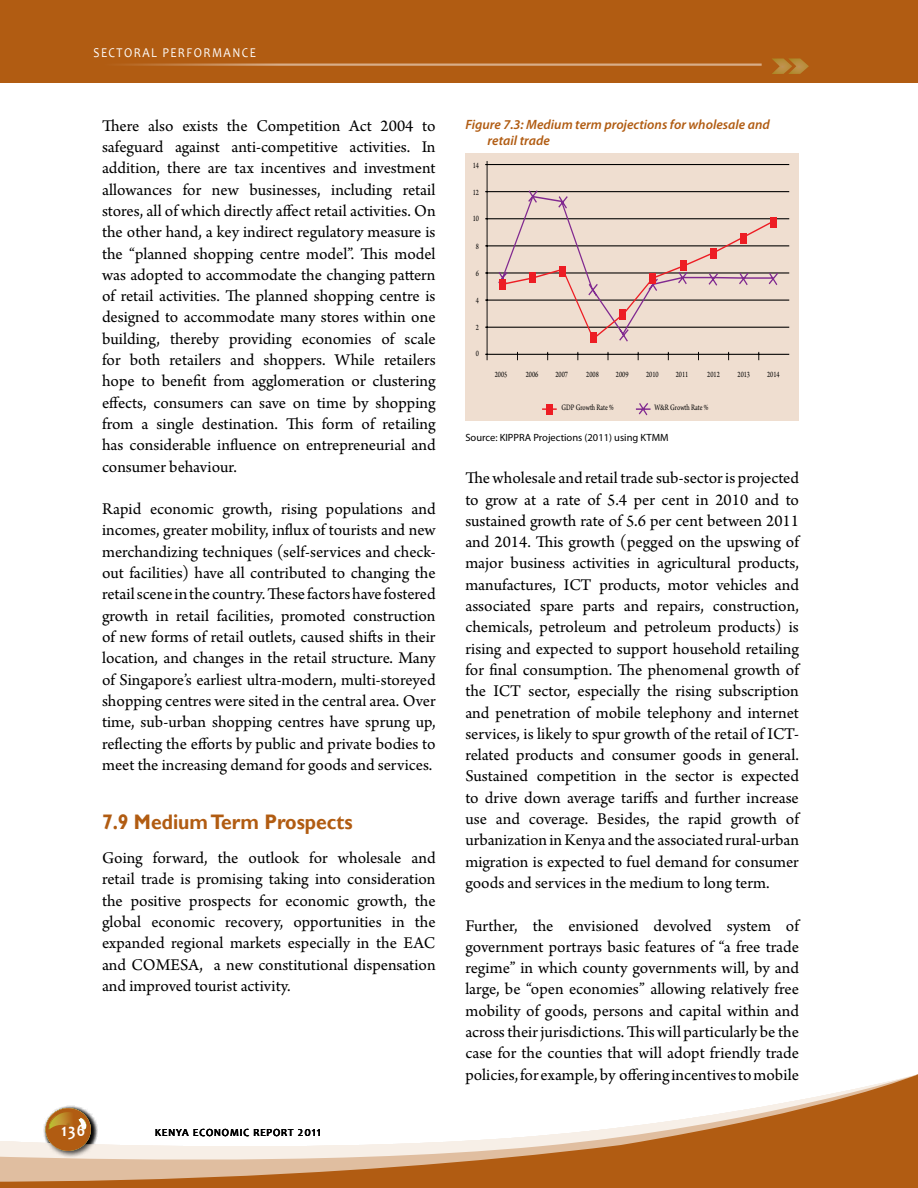
<style>
.page{position:relative;width:918px;height:1188px;background:#fff}
.page>*{position:absolute;margin:0;border:0;box-sizing:border-box;transform-origin:0 0}
.t1{font:700 21px "Gill Sans";color:#b15c12;scale:.92 1}
.t2{font:700 18px "Candara";color:#fff;scale:.88 1}
.t3{font:17.25px/21.3px "Arno Pro";color:#000;text-align:justify}
.t4{font:italic 600 13.5px/16.2px "Myriad Pro";color:#b15c12}
.t5{font:13.5px "Candara";letter-spacing:.08em;color:#000;scale:.88 1}
.t6{font:13.5px "Candara";letter-spacing:.12em;color:#fff;scale:.88 1}
.t7{font:10.5px "Myriad Pro";color:#000}
.t8{font:8.7px "Arno Pro";color:#000;scale:.76 1}
</style>
<div class="page">
<div style="left:0;top:0;width:918px;height:82px;background:#b15c12"></div>
<svg style="left:0;top:1074px;width:918px;height:114px"></svg>
<div style="left:44px;top:1105px;width:55px;height:53px;background:#000;opacity:.75"></div>
<svg style="left:45px;top:1108px;width:47px;height:43px;background:#b37b3f"></svg>
<hr style="left:93px;top:64px;width:669px;height:2px;background:#d8ad88">
<svg style="left:772px;top:58px;width:37px;height:16px"></svg>
<div style="left:465px;top:153px;width:334px;height:268px;background:#efded0"></div>
<hr style="left:485px;top:327px;width:304px;height:1px;background:#000">
<hr style="left:485px;top:300px;width:304px;height:1px;background:#000">
<hr style="left:485px;top:273px;width:304px;height:1px;background:#000">
<hr style="left:485px;top:246px;width:304px;height:1px;background:#000">
<hr style="left:485px;top:219px;width:304px;height:1px;background:#000">
<hr style="left:485px;top:191px;width:304px;height:1px;background:#000">
<hr style="left:485px;top:164px;width:304px;height:1px;background:#000">
<hr style="left:485px;top:354px;width:304px;height:1px;background:#000">
<hr style="left:487px;top:161px;width:1px;height:199px;background:#000">
<svg style="left:497px;top:190px;width:282px;height:153px"></svg>
<div style="left:499px;top:279px;width:7px;height:10px;background:#ed1d24"></div>
<div style="left:529px;top:273px;width:6px;height:10px;background:#ed1d24"></div>
<div style="left:559px;top:266px;width:6px;height:10px;background:#ed1d24"></div>
<div style="left:590px;top:332px;width:6px;height:10px;background:#ed1d24"></div>
<div style="left:619px;top:310px;width:6px;height:10px;background:#ed1d24"></div>
<div style="left:650px;top:273px;width:6px;height:10px;background:#ed1d24"></div>
<div style="left:680px;top:261px;width:6px;height:10px;background:#ed1d24"></div>
<div style="left:710px;top:248px;width:7px;height:11px;background:#ed1d24"></div>
<div style="left:741px;top:233px;width:6px;height:11px;background:#ed1d24"></div>
<div style="left:770px;top:217px;width:6px;height:10px;background:#ed1d24"></div>
<div style="left:547px;top:404px;width:6px;height:10px;background:#ed1d24"></div>
<svg style="left:542px;top:408px;width:15px;height:2px"></svg>
<svg style="left:635px;top:403px;width:16px;height:12px"></svg>
<p class="t6" style="left:94px;top:45px;width:186px">SECTORAL PERFORMANCE</p>
<p class="t3" style="left:102px;top:116px;width:335px">There also exists the Competition Act 2004 to safeguard against anti-competitive activities. In addition, there are tax incentives and investment allowances for new businesses, including retail stores, all of which directly affect retail activities. On the other hand, a key indirect regulatory measure is the “planned shopping centre model”. This model was adopted to accommodate the changing pattern of retail activities. The planned shopping centre is designed to accommodate many stores within one building, thereby providing economies of scale for both retailers and shoppers. While retailers hope to benefit from agglomeration or clustering effects, consumers can save on time by shopping from a single destination. This form of retailing has considerable influence on entrepreneurial and consumer behaviour.</p>
<p class="t3" style="left:102px;top:499px;width:335px">Rapid economic growth, rising populations and incomes, greater mobility, influx of tourists and new merchandizing techniques (self-services and check&shy;out facilities) have all contributed to changing the retail scene in the country. These factors have fostered growth in retail facilities, promoted construction of new forms of retail outlets, caused shifts in their location, and changes in the retail structure. Many of Singapore’s earliest ultra-modern, multi-storeyed shopping centres were sited in the central area. Over time, sub-urban shopping centres have sprung up, reflecting the efforts by public and private bodies to meet the increasing demand for goods and services.</p>
<p class="t1" style="left:102px;top:809px;width:274px">7.9 Medium Term Prospects</p>
<p class="t3" style="left:102px;top:848px;width:335px">Going forward, the outlook for wholesale and retail trade is promising taking into consideration the positive prospects for economic growth, the global economic recovery, opportunities in the expanded regional markets especially in the EAC and COMESA, a new constitutional dispensation and improved tourist activity.</p>
<p class="t2" style="left:62px;top:1118px;width:28px">136</p>
<p class="t5" style="left:155px;top:1123px;width:190px">kenya economic report 2011</p>
<p class="t4" style="left:488px;top:116px;width:284px;text-indent:-22px">Figure 7.3: Medium term projections for wholesale and retail trade</p>
<p class="t8" style="left:473px;top:160px;width:10px">14</p>
<p class="t8" style="left:473px;top:187px;width:10px">12</p>
<p class="t8" style="left:473px;top:214px;width:10px">10</p>
<p class="t8" style="left:476px;top:241px;width:6px">8</p>
<p class="t8" style="left:476px;top:268px;width:6px">6</p>
<p class="t8" style="left:476px;top:296px;width:6px">4</p>
<p class="t8" style="left:476px;top:322px;width:6px">2</p>
<p class="t8" style="left:476px;top:349px;width:6px">0</p>
<p class="t8" style="left:495px;top:370px;width:18px">2005</p>
<p class="t8" style="left:526px;top:370px;width:18px">2006</p>
<p class="t8" style="left:555px;top:370px;width:18px">2007</p>
<p class="t8" style="left:586px;top:370px;width:18px">2008</p>
<p class="t8" style="left:616px;top:370px;width:18px">2009</p>
<p class="t8" style="left:646px;top:370px;width:18px">2010</p>
<p class="t8" style="left:676px;top:370px;width:18px">2011</p>
<p class="t8" style="left:707px;top:370px;width:18px">2012</p>
<p class="t8" style="left:738px;top:370px;width:18px">2013</p>
<p class="t8" style="left:767px;top:370px;width:18px">2014</p>
<p class="t8" style="left:561px;top:403px;width:71px">GDP Growth Rate %</p>
<p class="t8" style="left:654px;top:403px;width:73px">W&amp;R Growth Rate %</p>
<p class="t7" style="left:465px;top:431px;width:205px">Source: KIPPRA Projections (2011) using KTMM</p>
<p class="t3" style="left:465px;top:468px;width:335px">The wholesale and retail trade sub-sector is projected to grow at a rate of 5.4 per cent in 2010 and to sustained growth rate of 5.6 per cent between 2011 and 2014. This growth (pegged on the upswing of major business activities in agricultural products, manufactures, ICT products, motor vehicles and associated spare parts and repairs, construction, chemicals, petroleum and petroleum products) is rising and expected to support household retailing for final consumption. The phenomenal growth of the ICT sector, especially the rising subscription and penetration of mobile telephony and internet services, is likely to spur growth of the retail of ICT&shy;related products and consumer goods in general.<br>Sustained competition in the sector is expected to drive down average tariffs and further increase use and coverage. Besides, the rapid growth of urbanization in Kenya and the associated rural-urban migration is expected to fuel demand for consumer goods and services in the medium to long term.</p>
<p class="t3" style="left:465px;top:916px;width:335px">Further, the envisioned devolved system of government portrays basic features of “a free trade regime” in which county governments will, by and large, be “open economies” allowing relatively free mobility of goods, persons and capital within and across their jurisdictions. This will particularly be the case for the counties that will adopt friendly trade policies, for example, by offering incentives to mobile</p>
</div>
